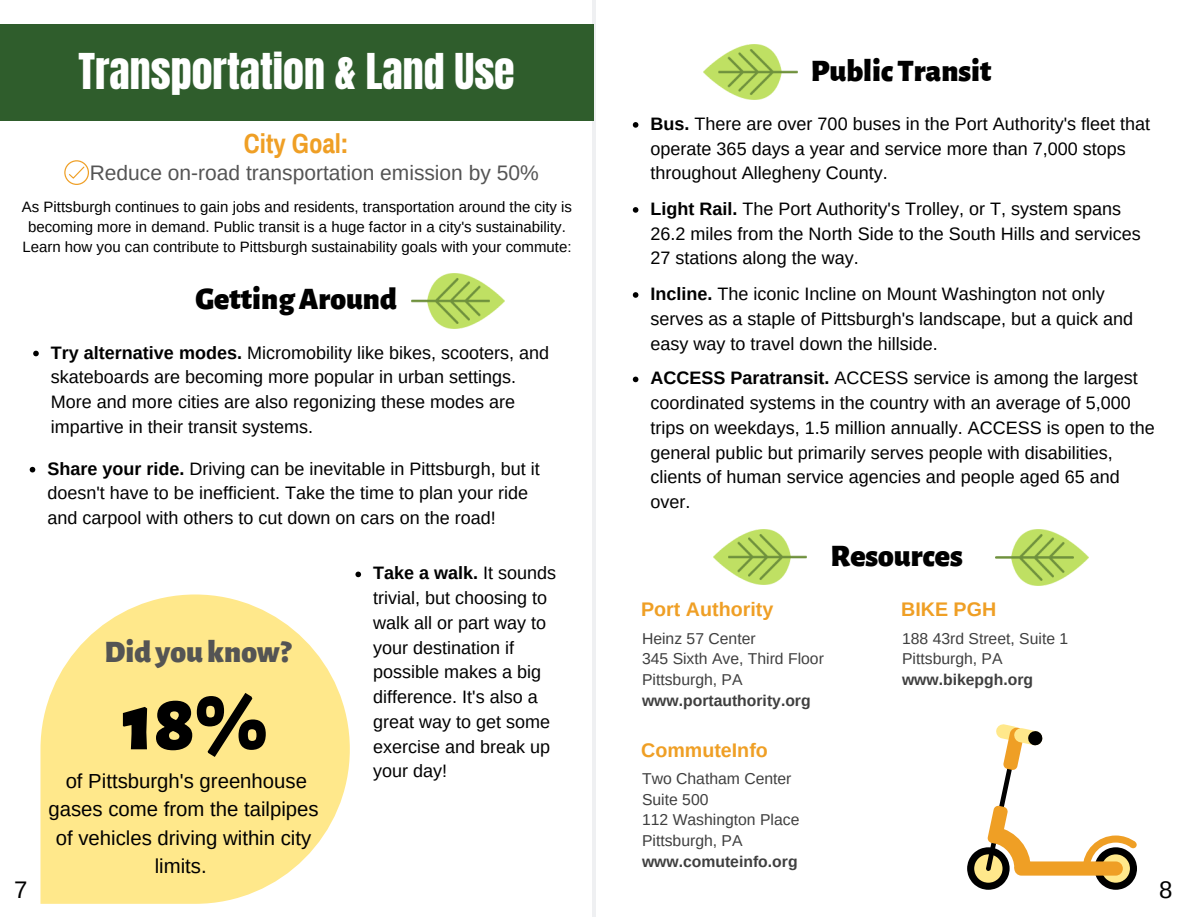
<style>
.page{position:relative;width:1188px;height:918px;background:#fff}
.page>*{position:absolute;margin:0;border:0;box-sizing:border-box;transform-origin:0 0}
.t1{font:900 81.3px "Alegreya Sans";color:#000}
.t2{font:42px "Anton";color:#fff}
.t3{font:900 31.5px "Alegreya Sans";color:#000}
.t4{font:900 31.5px "Alegreya Sans";color:#545454}
.t5{font:700 27px "Archivo Narrow";color:#ef9f25}
.t6{font:24px "Arimo";color:#000}
.t7{font:21px "Arimo";color:#545454}
.t8{font:20.4px/28.3px "Arimo";color:#000;text-align:center}
.t9{font:700 19.65px "Arimo";color:#ef9f25}
.t10{font:18px/24.8px "Arimo";color:#000}
.t11{font:15.75px/20.7px "Arimo";color:#3f3f3f}
.t12{font:700 15.75px "Arimo";color:#3f3f3f}
.t13{font:15px/20.2px "Arimo";color:#000;text-align:center}
.s1{font-weight:700}
</style>
<div class="page">
<hr style="left:593px;top:0;width:3px;height:917px;background:#eff0f2">
<div style="left:0;top:25px;width:594px;height:96px;background:#2f5d2c"></div>
<svg style="left:64px;top:160px;width:25px;height:25px"></svg>
<svg style="left:33px;top:351px;width:6px;height:5px"></svg>
<img style="left:411px;top:273px;width:93px;height:56px">
<svg style="left:30px;top:467px;width:5px;height:5px"></svg>
<svg style="left:355px;top:572px;width:6px;height:5px"></svg>
<svg style="left:40px;top:594px;width:310px;height:310px;fill:#ffe88b"></svg>
<svg style="left:967px;top:724px;width:170px;height:166px"></svg>
<img style="left:714px;top:529px;width:93px;height:56px">
<img style="left:995px;top:530px;width:94px;height:55px">
<img style="left:704px;top:45px;width:93px;height:55px">
<svg style="left:633px;top:122px;width:5px;height:6px"></svg>
<svg style="left:633px;top:207px;width:5px;height:6px"></svg>
<svg style="left:633px;top:292px;width:5px;height:6px"></svg>
<svg style="left:633px;top:377px;width:5px;height:5px"></svg>
<h2 class="t2" style="left:79px;top:42px;width:438px">Transportation &amp; Land Use</h2>
<h3 class="t5" style="left:244px;top:129px;width:106px">City Goal:</h3>
<p class="t7" style="left:90px;top:161px;width:451px">Reduce on-road transportation emission by 50%</p>
<p class="t13" style="left:22px;top:197px;width:552px">As Pittsburgh continues to gain jobs and residents, transportation around the city is becoming more in demand. Public transit is a huge factor in a city's sustainability.<br>Learn how you can contribute to Pittsburgh sustainability goals with your commute:</p>
<h3 class="t3" style="left:195px;top:281px;width:203px">GettingAround</h3>
<p class="t10" style="left:51px;top:340px;width:500px"><span class="s1">Try alternative modes.</span> Micromobility like bikes, scooters, and skateboards are becoming more popular in urban settings.<br>More and more cities are also regonizing these modes are impartive in their transit systems.</p>
<p class="t10" style="left:47px;top:456px;width:494px"><span class="s1">Share your ride.</span> Driving can be inevitable in Pittsburgh, but it doesn't have to be inefficient. Take the time to plan your ride and carpool with others to cut down on cars on the road!</p>
<p class="t10" style="left:373px;top:561px;width:185px"><span class="s1">Take a walk.</span> It sounds trivial, but choosing to walk all or part way to your destination if possible makes a big difference. It's also a great way to get some exercise and break up your day!</p>
<h3 class="t4" style="left:105px;top:634px;width:188px">Did youknow?</h3>
<h1 class="t1" style="left:123px;top:676px;width:146px">18%</h1>
<p class="t8" style="left:48px;top:767px;width:272px">of Pittsburgh's greenhouse gases come from the tailpipes of vehicles driving within city limits.</p>
<h3 class="t6" style="left:14px;top:876px;width:15px">7</h3>
<h3 class="t3" style="left:811px;top:53px;width:182px">Public Transit</h3>
<p class="t10" style="left:651px;top:111px;width:501px"><span class="s1">Bus.</span> There are over 700 buses in the Port Authority's fleet that operate 365 days a year and service more than 7,000 stops throughout Allegheny County.</p>
<p class="t10" style="left:651px;top:196px;width:492px"><span class="s1">Light Rail.</span> The Port Authority's Trolley, or T, system spans<br>26.2 miles from the North Side to the South Hills and services<br>27 stations along the way.</p>
<p class="t10" style="left:651px;top:281px;width:484px"><span class="s1">Incline.</span> The iconic Incline on Mount Washington not only serves as a staple of Pittsburgh's landscape, but a quick and easy way to travel down the hillside.</p>
<p class="t10" style="left:651px;top:366px;width:506px"><span class="s1">ACCESS Paratransit.</span> ACCESS service is among the largest coordinated systems in the country with an average of 5,000 trips on weekdays, 1.5 million annually. ACCESS is open to the general public but primarily serves people with disabilities, clients of human service agencies and people aged 65 and over.</p>
<h3 class="t3" style="left:831px;top:537px;width:134px">Resources</h3>
<p class="t9" style="left:641px;top:599px;width:134px">Port Authority</p>
<p class="t11" style="left:642px;top:628px;width:183px">Heinz 57 Center<br>345 Sixth Ave, Third Floor<br>Pittsburgh, PA</p>
<p class="t12" style="left:642px;top:692px;width:170px">www.portauthority.org</p>
<p class="t9" style="left:641px;top:739px;width:128px">CommuteInfo</p>
<p class="t11" style="left:642px;top:768px;width:159px">Two Chatham Center<br>Suite 500<br>112 Washington Place<br>Pittsburgh, PA</p>
<p class="t12" style="left:642px;top:852px;width:157px">www.comuteinfo.org</p>
<p class="t9" style="left:901px;top:599px;width:97px">BIKE PGH</p>
<p class="t11" style="left:902px;top:628px;width:168px">188 43rd Street, Suite 1<br>Pittsburgh, PA</p>
<p class="t12" style="left:902px;top:671px;width:133px">www.bikepgh.org</p>
<h3 class="t6" style="left:1159px;top:876px;width:15px">8</h3>
</div>
